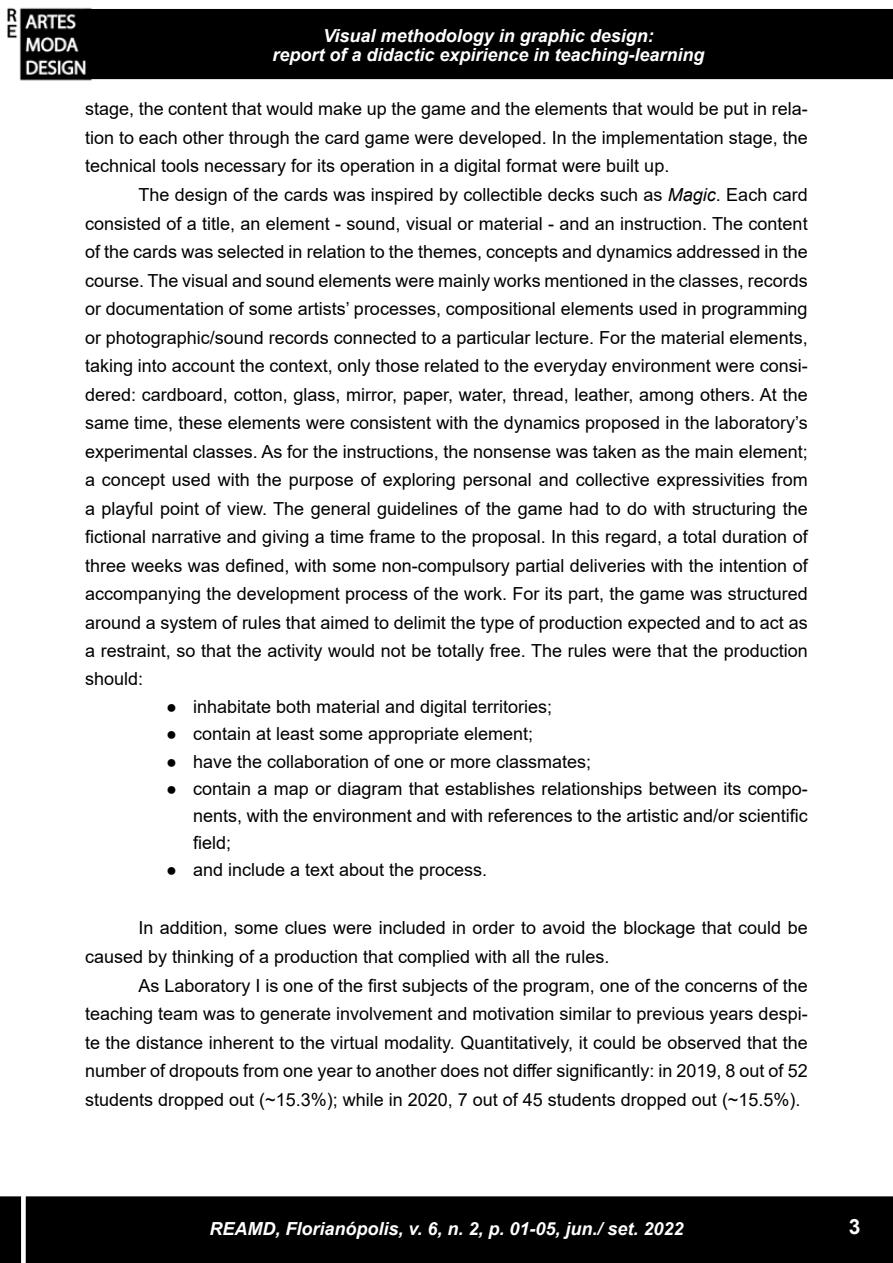
<style>
.page{position:relative;width:893px;height:1263px;background:#fff}
.page>*{position:absolute;margin:0;border:0;box-sizing:border-box;transform-origin:0 0}
.t1{font:700 21px "Arial";color:#fff}
.t2{font:18px/28.5px "Arial";color:#000;text-align:justify}
.t3{font:italic 700 18px/18.6px "Arial";color:#fff;text-align:center}
.s1{font-style:italic}
</style>
<div class="page">
<div style="left:85px;top:10px;width:807px;height:68px;background:#000"></div>
<div style="left:84px;top:9px;width:809px;height:70px;border:2px solid #000"></div>
<img style="left:7px;top:7px;width:93px;height:74px">
<div style="left:1px;top:1197px;width:891px;height:65px;background:#000"></div>
<div style="left:0;top:1196px;width:893px;height:67px;border:2px solid #000"></div>
<div style="left:21px;top:1186px;width:5px;height:77px;background:#fff"></div>
<p class="t3" style="left:272px;top:27px;width:434px">Visual methodology in graphic design:<br>report of a didactic expirience in teaching-learning</p>
<p class="t2" style="left:85px;top:94px;width:724px">stage, the content that would make up the game and the elements that would be put in rela&shy;tion to each other through the card game were developed. In the implementation stage, the technical tools necessary for its operation in a digital format were built up.</p>
<p class="t2" style="left:85px;top:180px;width:724px;text-indent:53px">The design of the cards was inspired by collectible decks such as <span class="s1">Magic</span>. Each card consisted of a title, an element - sound, visual or material - and an instruction. The content of the cards was selected in relation to the themes, concepts and dynamics addressed in the course. The visual and sound elements were mainly works mentioned in the classes, records or documentation of some artists’ processes, compositional elements used in programming or photographic/sound records connected to a particular lecture. For the material elements, taking into account the context, only those related to the everyday environment were consi&shy;dered: cardboard, cotton, glass, mirror, paper, water, thread, leather, among others. At the same time, these elements were consistent with the dynamics proposed in the laboratory’s experimental classes. As for the instructions, the nonsense was taken as the main element; a concept used with the purpose of exploring personal and collective expressivities from a playful point of view. The general guidelines of the game had to do with structuring the fictional narrative and giving a time frame to the proposal. In this regard, a total duration of three weeks was defined, with some non-compulsory partial deliveries with the intention of accompanying the development process of the work. For its part, the game was structured around a system of rules that aimed to delimit the type of production expected and to act as a restraint, so that the activity would not be totally free. The rules were that the production should:</p>
<p class="t2" style="left:166px;top:692px;width:388px">● inhabitate both material and digital territories;</p>
<p class="t2" style="left:166px;top:719px;width:369px">● contain at least some appropriate element;</p>
<p class="t2" style="left:166px;top:747px;width:427px">● have the collaboration of one or more classmates;</p>
<p class="t2" style="left:193px;top:775px;width:616px;line-height:27px;text-indent:-27px">● contain a map or diagram that establishes relationships between its compo&shy;nents, with the environment and with references to the artistic and/or scientific field;</p>
<p class="t2" style="left:166px;top:856px;width:323px">● and include a text about the process.</p>
<p class="t2" style="left:85px;top:913px;width:724px;text-indent:53px">In addition, some clues were included in order to avoid the blockage that could be caused by thinking of a production that complied with all the rules.</p>
<p class="t2" style="left:85px;top:971px;width:724px;text-indent:53px">As Laboratory I is one of the first subjects of the program, one of the concerns of the teaching team was to generate involvement and motivation similar to previous years despi&shy;te the distance inherent to the virtual modality. Quantitatively, it could be observed that the number of dropouts from one year to another does not differ significantly: in 2019, 8 out of 52 students dropped out (~15.3%); while in 2020, 7 out of 45 students dropped out (~15.5%).</p>
<p class="t3" style="left:209px;top:1220px;width:476px">REAMD, Florianópolis, v. 6, n. 2, p. 01-05, jun./ set. 2022</p>
<p class="t1" style="left:849px;top:1211px;width:13px">3</p>
</div>
